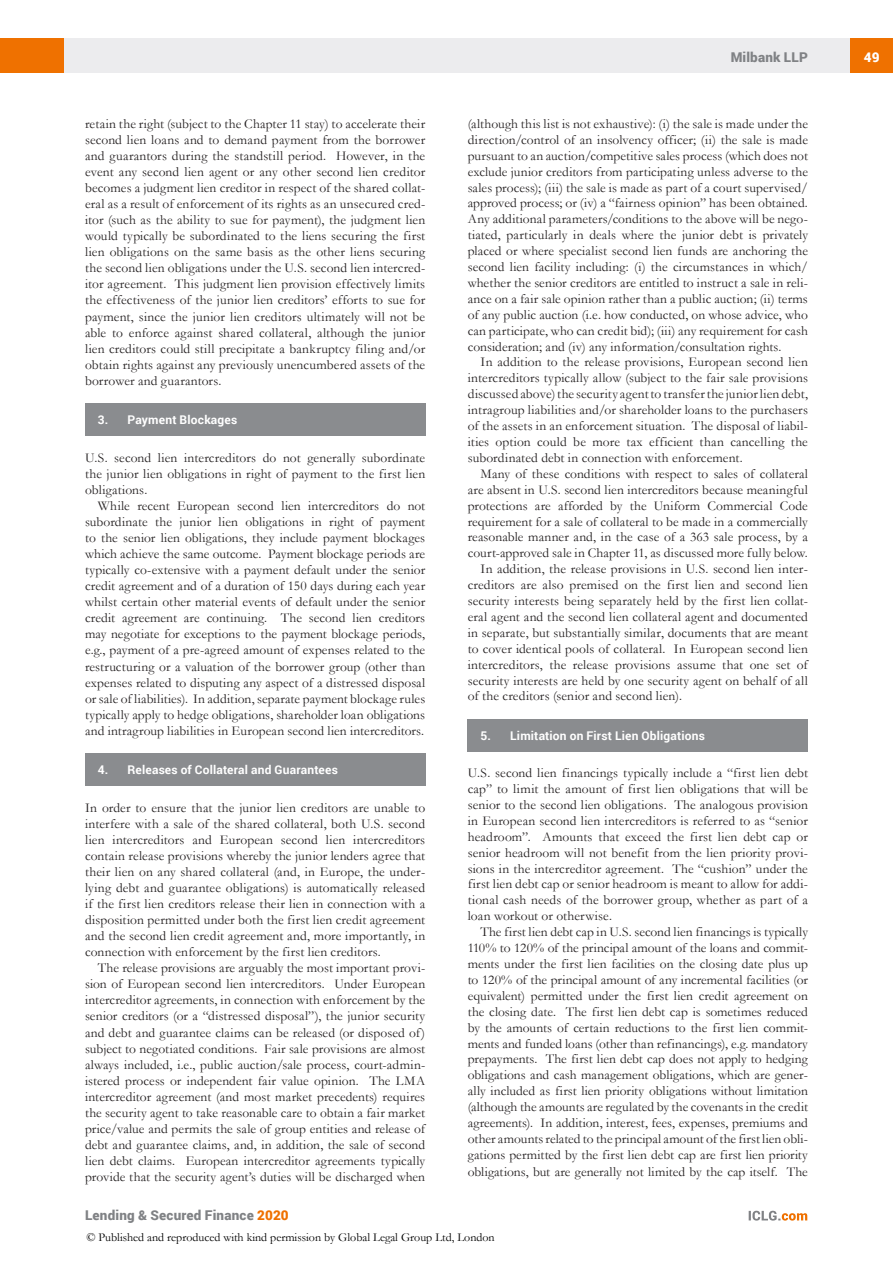
<style>
.page{position:relative;width:893px;height:1263px;background:#fff}
.page>*{position:absolute;margin:0;border:0;box-sizing:border-box;transform-origin:0 0}
.MS_Body_Text_-_Secon{font:13.5px/15.9px "Garamond";letter-spacing:.005em;color:#231f20;text-align:justify}
.MS_Body_Text_-_First{font:13.5px/16px "Garamond";letter-spacing:.01em;color:#231f20;text-align:justify}
.t1{font:900 13.5px "Roboto";letter-spacing:.015em;color:#808285}
.t2{font:900 13.5px "Roboto";color:#fff}
.MS_-_Question{font:700 12px "Roboto";letter-spacing:.015em;color:#fff}
.t3{font:12px "Garamond";color:#000}
.s1{color:#ef7100}
</style>
<div class="page">
<div style="left:64px;top:38px;width:786px;height:34px;background:#ececee"></div>
<div style="left:850px;top:38px;width:43px;height:34px;background:#ef7100"></div>
<div style="left:0;top:38px;width:64px;height:34px;background:#ef7100"></div>
<svg style="left:749px;top:1211px;width:58px;height:9px"></svg>
<div style="left:468px;top:719px;width:340px;height:33px;background:#8a8c8f"></div>
<div style="left:85px;top:403px;width:340px;height:33px;background:#8a8c8f"></div>
<div style="left:85px;top:753px;width:340px;height:33px;background:#8a8c8f"></div>
<p class="MS_Body_Text_-_Secon" style="left:85px;top:115px;width:342px">retain the right (subject to the Chapter 11 stay) to accelerate their second lien loans and to demand payment from the borrower and guarantors during the standstill period. However, in the event any second lien agent or any other second lien creditor becomes a judgment lien creditor in respect of the shared collat&shy;eral as a result of enforcement of its rights as an unsecured cred&shy;itor (such as the ability to sue for payment), the judgment lien would typically be subordinated to the liens securing the first lien obligations on the same basis as the other liens securing the second lien obligations under the U.S. second lien intercred&shy;itor agreement. This judgment lien provision effectively limits the effectiveness of the junior lien creditors’ efforts to sue for payment, since the junior lien creditors ultimately will not be able to enforce against shared collateral, although the junior lien creditors could still precipitate a bankruptcy filing and/or obtain rights against any previously unencumbered assets of the borrower and guarantors.</p>
<p class="MS_-_Question" style="left:98px;top:412px;width:141px">3. Payment Blockages</p>
<p class="MS_Body_Text_-_First" style="left:85px;top:449px;width:342px">U.S. second lien intercreditors do not generally subordinate the junior lien obligations in right of payment to the first lien obligations.</p>
<p class="MS_Body_Text_-_Secon" style="left:85px;top:497px;width:342px;text-indent:13px">While recent European second lien intercreditors do not subordinate the junior lien obligations in right of payment to the senior lien obligations, they include payment blockages which achieve the same outcome. Payment blockage periods are typically co-extensive with a payment default under the senior credit agreement and of a duration of 150 days during each year whilst certain other material events of default under the senior credit agreement are continuing. The second lien creditors may negotiate for exceptions to the payment blockage periods, e.g., payment of a pre-agreed amount of expenses related to the restructuring or a valuation of the borrower group (other than expenses related to disputing any aspect of a distressed disposal or sale of liabilities). In addition, separate payment blockage rules typically apply to hedge obligations, shareholder loan obligations and intragroup liabilities in European second lien intercreditors.</p>
<p class="MS_-_Question" style="left:98px;top:762px;width:242px">4. Releases of Collateral and Guarantees</p>
<p class="MS_Body_Text_-_First" style="left:85px;top:799px;width:342px">In order to ensure that the junior lien creditors are unable to interfere with a sale of the shared collateral, both U.S. second lien intercreditors and European second lien intercreditors contain release provisions whereby the junior lenders agree that their lien on any shared collateral (and, in Europe, the under&shy;lying debt and guarantee obligations) is automatically released if the first lien creditors release their lien in connection with a disposition permitted under both the first lien credit agreement and the second lien credit agreement and, more importantly, in connection with enforcement by the first lien creditors.</p>
<p class="MS_Body_Text_-_Secon" style="left:85px;top:960px;width:342px;text-indent:13px">The release provisions are arguably the most important provi&shy;sion of European second lien intercreditors. Under European intercreditor agreements, in connection with enforcement by the senior creditors (or a “distressed disposal”), the junior security and debt and guarantee claims can be released (or disposed of) subject to negotiated conditions. Fair sale provisions are almost always included, i.e., public auction/sale process, court-admin&shy;istered process or independent fair value opinion. The LMA intercreditor agreement (and most market precedents) requires the security agent to take reasonable care to obtain a fair market price/value and permits the sale of group entities and release of debt and guarantee claims, and, in addition, the sale of second lien debt claims. European intercreditor agreements typically provide that the security agent’s duties will be discharged when</p>
<p class="t1" style="left:85px;top:1206px;width:205px">Lending &amp; Secured Finance <span class="s1">2020</span></p>
<p class="t1" style="left:731px;top:48px;width:79px">Milbank LLP</p>
<p class="t2" style="left:864px;top:48px;width:17px">49</p>
<p class="MS_Body_Text_-_Secon" style="left:468px;top:115px;width:342px">(although this list is not exhaustive): (i) the sale is made under the direction/control of an insolvency officer; (ii) the sale is made pursuant to an auction/competitive sales process (which does not exclude junior creditors from participating unless adverse to the sales process); (iii) the sale is made as part of a court supervised/ approved process; or (iv) a “fairness opinion” has been obtained.<br>Any additional parameters/conditions to the above will be nego&shy;tiated, particularly in deals where the junior debt is privately placed or where specialist second lien funds are anchoring the second lien facility including: (i) the circumstances in which/ whether the senior creditors are entitled to instruct a sale in reli&shy;ance on a fair sale opinion rather than a public auction; (ii) terms of any public auction (i.e. how conducted, on whose advice, who can participate, who can credit bid); (iii) any requirement for cash consideration; and (iv) any information/consultation rights.</p>
<p class="MS_Body_Text_-_Secon" style="left:468px;top:354px;width:342px;text-indent:13px">In addition to the release provisions, European second lien intercreditors typically allow (subject to the fair sale provisions discussed above) the security agent to transfer the junior lien debt, intragroup liabilities and/or shareholder loans to the purchasers of the assets in an enforcement situation. The disposal of liabil&shy;ities option could be more tax efficient than cancelling the subordinated debt in connection with enforcement.</p>
<p class="MS_Body_Text_-_Secon" style="left:468px;top:465px;width:342px;text-indent:13px">Many of these conditions with respect to sales of collateral are absent in U.S. second lien intercreditors because meaningful protections are afforded by the Uniform Commercial Code requirement for a sale of collateral to be made in a commercially reasonable manner and, in the case of a 363 sale process, by a court-approved sale in Chapter 11, as discussed more fully below.</p>
<p class="MS_Body_Text_-_Secon" style="left:468px;top:561px;width:342px;text-indent:13px">In addition, the release provisions in U.S. second lien inter&shy;creditors are also premised on the first lien and second lien security interests being separately held by the first lien collat&shy;eral agent and the second lien collateral agent and documented in separate, but substantially similar, documents that are meant to cover identical pools of collateral. In European second lien intercreditors, the release provisions assume that one set of security interests are held by one security agent on behalf of all of the creditors (senior and second lien).</p>
<p class="MS_-_Question" style="left:480px;top:727px;width:226px">5. Limitation on First Lien Obligations</p>
<p class="MS_Body_Text_-_First" style="left:468px;top:765px;width:342px">U.S. second lien financings typically include a “first lien debt cap” to limit the amount of first lien obligations that will be senior to the second lien obligations. The analogous provision in European second lien intercreditors is referred to as “senior headroom”. Amounts that exceed the first lien debt cap or senior headroom will not benefit from the lien priority provi&shy;sions in the intercreditor agreement. The “cushion” under the first lien debt cap or senior headroom is meant to allow for addi&shy;tional cash needs of the borrower group, whether as part of a loan workout or otherwise.</p>
<p class="MS_Body_Text_-_Secon" style="left:468px;top:924px;width:342px;text-indent:13px">The first lien debt cap in U.S. second lien financings is typically 110% to 120% of the principal amount of the loans and commit&shy;ments under the first lien facilities on the closing date plus up to 120% of the principal amount of any incremental facilities (or equivalent) permitted under the first lien credit agreement on the closing date. The first lien debt cap is sometimes reduced by the amounts of certain reductions to the first lien commit&shy;ments and funded loans (other than refinancings), e.g. mandatory prepayments. The first lien debt cap does not apply to hedging obligations and cash management obligations, which are gener&shy;ally included as first lien priority obligations without limitation (although the amounts are regulated by the covenants in the credit agreements). In addition, interest, fees, expenses, premiums and other amounts related to the principal amount of the first lien obli&shy;gations permitted by the first lien debt cap are first lien priority obligations, but are generally not limited by the cap itself. The</p>
<p class="t3" style="left:86px;top:1229px;width:410px">© Published and reproduced with kind permission by Global Legal Group Ltd, London</p>
</div>
